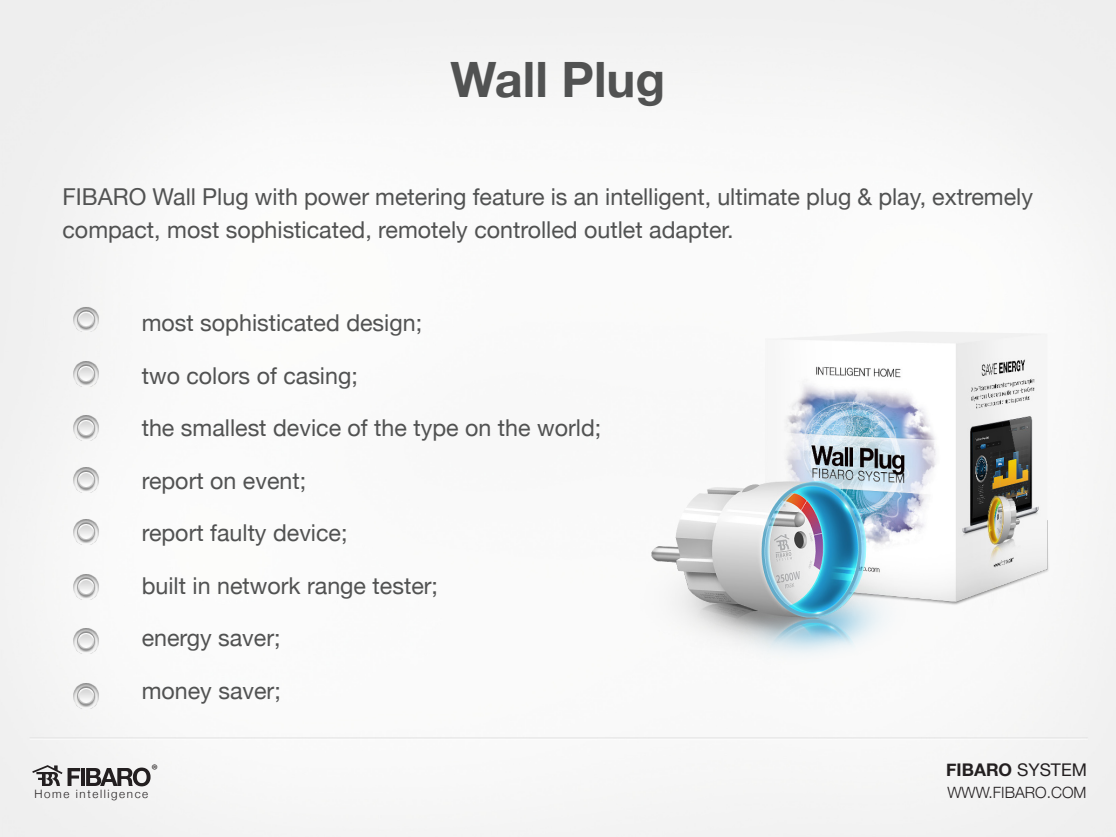
<style>
.page{position:relative;width:1116px;height:837px;background:#fff}
.page>*{position:absolute;margin:0;border:0;box-sizing:border-box;transform-origin:0 0}
.t1{font:700 48.75px "Helvetica Neue";color:#515252}
.t2{font:23.25px/33px "Helvetica Neue";color:#515252}
.t3{font:700 17.48px "Helvetica Neue";color:#231f20}
.t4{font:300 15.52px "Helvetica Neue";color:#231f20}
.t5{font:15.38px "Myriad Pro";color:#231f20}
.t6{font:300 11.55px "Helvetica Neue";letter-spacing:.14em;color:#231f20}
.s1{font-weight:400}
</style>
<div class="page">
<img style="left:635px;top:247px;width:450px;height:450px">
<svg style="left:32px;top:765px;width:30px;height:21px"></svg>
<svg style="left:68px;top:768px;width:12px;height:18px"></svg>
<hr style="left:81px;top:768px;width:4px;height:18px;background:#231f20">
<svg style="left:86px;top:768px;width:65px;height:18px"></svg>
<img style="left:70px;top:303px;width:32px;height:34px">
<img style="left:70px;top:358px;width:32px;height:33px">
<img style="left:70px;top:412px;width:32px;height:34px">
<img style="left:70px;top:464px;width:32px;height:34px">
<img style="left:70px;top:515px;width:32px;height:34px">
<img style="left:70px;top:570px;width:32px;height:34px">
<img style="left:70px;top:625px;width:32px;height:33px">
<img style="left:70px;top:680px;width:32px;height:33px">
<h1 class="t1" style="left:451px;top:36px;width:216px">Wall Plug</h1>
<p class="t2" style="left:62px;top:179px;width:972px">FIBARO Wall Plug with power metering feature is an intelligent, ultimate plug &amp; play, extremely compact, most sophisticated, remotely controlled outlet adapter.</p>
<p class="t2" style="left:142px;top:305px;width:282px">most sophisticated design;</p>
<p class="t2" style="left:142px;top:357px;width:218px">two colors of casing;</p>
<p class="t2" style="left:142px;top:410px;width:461px">the smallest device of the type on the world;</p>
<p class="t2" style="left:142px;top:462px;width:166px">report on event;</p>
<p class="t2" style="left:142px;top:515px;width:207px">report faulty device;</p>
<p class="t2" style="left:142px;top:567px;width:298px">built in network range tester;</p>
<p class="t2" style="left:142px;top:620px;width:140px">energy saver;</p>
<p class="t2" style="left:142px;top:672px;width:141px">money saver;</p>
<p class="t5" style="left:152px;top:760px;width:8px">®</p>
<p class="t3" style="left:946px;top:754px;width:142px">FIBARO <span class="s1">SYSTEM</span></p>
<p class="t4" style="left:947px;top:779px;width:140px">WWW.FIBARO.COM</p>
<p class="t6" style="left:34px;top:785px;width:115px">Home intelligence</p>
</div>
